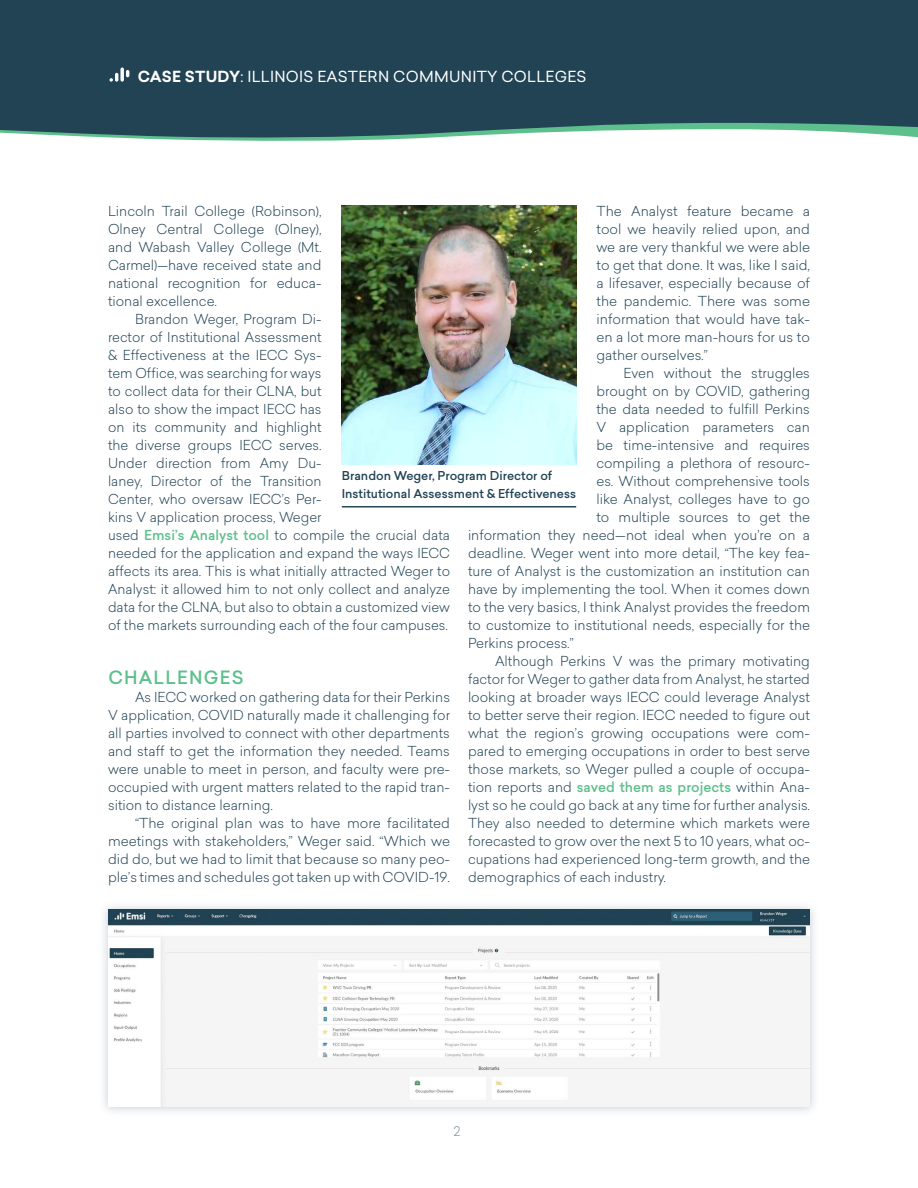
<style>
.page{position:relative;width:918px;height:1188px;background:#fff}
.page>*{position:absolute;margin:0;border:0;box-sizing:border-box;transform-origin:0 0}
.t1{font:500 18px "Sailec";letter-spacing:.07em;color:#5dbf8c}
.t2{font:15px "Sailec";letter-spacing:.02em;color:#fff}
.t3{font:300 13.5px/18px "Sailec";color:#214354;text-align:justify}
.t4{font:300 13.05px "Sailec";color:#7d919d}
.t5{font:500 12px/18px "Sailec";color:#214354}
.s1{font-weight:700}
.s2{font-weight:500;color:#5dbf8c}
</style>
<div class="page">
<svg style="left:127px;top:138px;width:294px;height:3px"></svg>
<div style="left:0;top:0;width:918px;height:138px;background:#214354"></div>
<svg style="left:120px;top:68px;width:4px;height:14px"></svg>
<svg style="left:110px;top:73px;width:8px;height:9px"></svg>
<svg style="left:126px;top:70px;width:3px;height:7px"></svg>
<img style="left:342px;top:205px;width:234px;height:259px">
<hr style="left:342px;top:506px;width:234px;height:1px;background:#214354">
<div style="left:98px;top:900px;width:721px;height:217px;background:#b5c1cb;opacity:.75"></div>
<img style="left:108px;top:910px;width:702px;height:197px">
<p class="t2" style="left:138px;top:66px;width:450px"><span class="s1">CASE STUDY</span>: ILLINOIS EASTERN COMMUNITY COLLEGES</p>
<p class="t3" style="left:596px;top:202px;width:215px">The Analyst feature became a tool we heavily relied upon, and we are very thankful we were able to get that done. It was, like I said, a lifesaver, especially because of the pandemic. There was some information that would have tak&shy;en a lot more man-hours for us to gather ourselves.”</p>
<p class="t3" style="left:623px;top:364px;width:188px">Even without the struggles</p>
<p class="t3" style="left:596px;top:382px;width:215px">brought on by COVID, gathering</p>
<p class="t3" style="left:596px;top:400px;width:215px">the data needed to fulfill Perkins</p>
<p class="t3" style="left:596px;top:418px;width:215px">V application parameters can</p>
<p class="t3" style="left:596px;top:436px;width:215px">be time-intensive and requires</p>
<p class="t3" style="left:596px;top:454px;width:215px">compiling a plethora of resourc-</p>
<p class="t3" style="left:596px;top:472px;width:215px">es. Without comprehensive tools</p>
<p class="t3" style="left:596px;top:490px;width:215px">like Analyst, colleges have to go</p>
<p class="t3" style="left:596px;top:508px;width:215px">to multiple sources to get the</p>
<p class="t3" style="left:468px;top:526px;width:344px">information they need—not ideal when you’re on a</p>
<p class="t3" style="left:468px;top:544px;width:344px">deadline. Weger went into more detail, “The key fea-</p>
<p class="t3" style="left:468px;top:562px;width:344px">ture of Analyst is the customization an institution can</p>
<p class="t3" style="left:468px;top:580px;width:343px">have by implementing the tool. When it comes down</p>
<p class="t3" style="left:468px;top:598px;width:343px">to the very basics, I think Analyst provides the freedom</p>
<p class="t3" style="left:468px;top:616px;width:344px">to customize to institutional needs, especially for the</p>
<p class="t3" style="left:468px;top:634px;width:107px">Perkins process.”</p>
<p class="t3" style="left:495px;top:652px;width:316px">Although Perkins V was the primary motivating</p>
<p class="t3" style="left:468px;top:670px;width:343px">factor for Weger to gather data from Analyst, he started</p>
<p class="t3" style="left:468px;top:688px;width:344px">looking at broader ways IECC could leverage Analyst</p>
<p class="t3" style="left:468px;top:706px;width:343px">to better serve their region. IECC needed to figure out</p>
<p class="t3" style="left:468px;top:724px;width:343px">what the region’s growing occupations were com-</p>
<p class="t3" style="left:468px;top:742px;width:344px">pared to emerging occupations in order to best serve</p>
<p class="t3" style="left:468px;top:760px;width:343px">those markets, so Weger pulled a couple of occupa-</p>
<p class="t3" style="left:468px;top:778px;width:344px">tion reports and <span class="s2">saved them as projects</span> within Ana-</p>
<p class="t3" style="left:468px;top:796px;width:344px">lyst so he could go back at any time for further analysis.</p>
<p class="t3" style="left:468px;top:814px;width:343px">They also needed to determine which markets were</p>
<p class="t3" style="left:468px;top:832px;width:343px">forecasted to grow over the next 5 to 10 years, what oc-</p>
<p class="t3" style="left:468px;top:850px;width:343px">cupations had experienced long-term growth, and the</p>
<p class="t3" style="left:468px;top:868px;width:200px">demographics of each industry.</p>
<p class="t3" style="left:108px;top:202px;width:215px">Lincoln Trail College (Robinson), Olney Central College (Olney), and Wabash Valley College (Mt.<br>Carmel)—have received state and national recognition for educa&shy;tional excellence.</p>
<p class="t3" style="left:108px;top:310px;width:344px;text-align:left;text-indent:27px">Brandon Weger, Program Di-<br>rector of Institutional Assessment<br>&amp; Effectiveness at the IECC Sys-<br>tem Office, was searching for ways<br>to collect data for their CLNA, but<br>also to show the impact IECC has<br>on its community and highlight<br>the diverse groups IECC serves.<br>Under direction from Amy Du-<br>laney, Director of the Transition<br>Center, who oversaw IECC’s Per-<br>kins V application process, Weger<br>used <span class="s2">Emsi’s Analyst tool</span> to compile the crucial data needed for the application and expand the ways IECC affects its area. This is what initially attracted Weger to Analyst: it allowed him to not only collect and analyze data for the CLNA, but also to obtain a customized view of the markets surrounding each of the four campuses.</p>
<h1 class="t1" style="left:108px;top:665px;width:137px">CHALLENGES</h1>
<p class="t3" style="left:108px;top:688px;width:344px;text-indent:27px">As IECC worked on gathering data for their Perkins V application, COVID naturally made it challenging for all parties involved to connect with other departments and staff to get the information they needed. Teams were unable to meet in person, and faculty were pre&shy;occupied with urgent matters related to the rapid tran&shy;sition to distance learning.</p>
<p class="t3" style="left:108px;top:814px;width:344px;text-indent:27px">“The original plan was to have more facilitated meetings with stakeholders,” Weger said. “Which we did do, but we had to limit that because so many peo&shy;ple’s times and schedules got taken up with COVID-19.</p>
<p class="t5" style="left:342px;top:467px;width:236px">Brandon Weger, Program Director of<br>Institutional Assessment &amp; Effectiveness</p>
<p class="t4" style="left:453px;top:1122px;width:8px">2</p>
</div>
